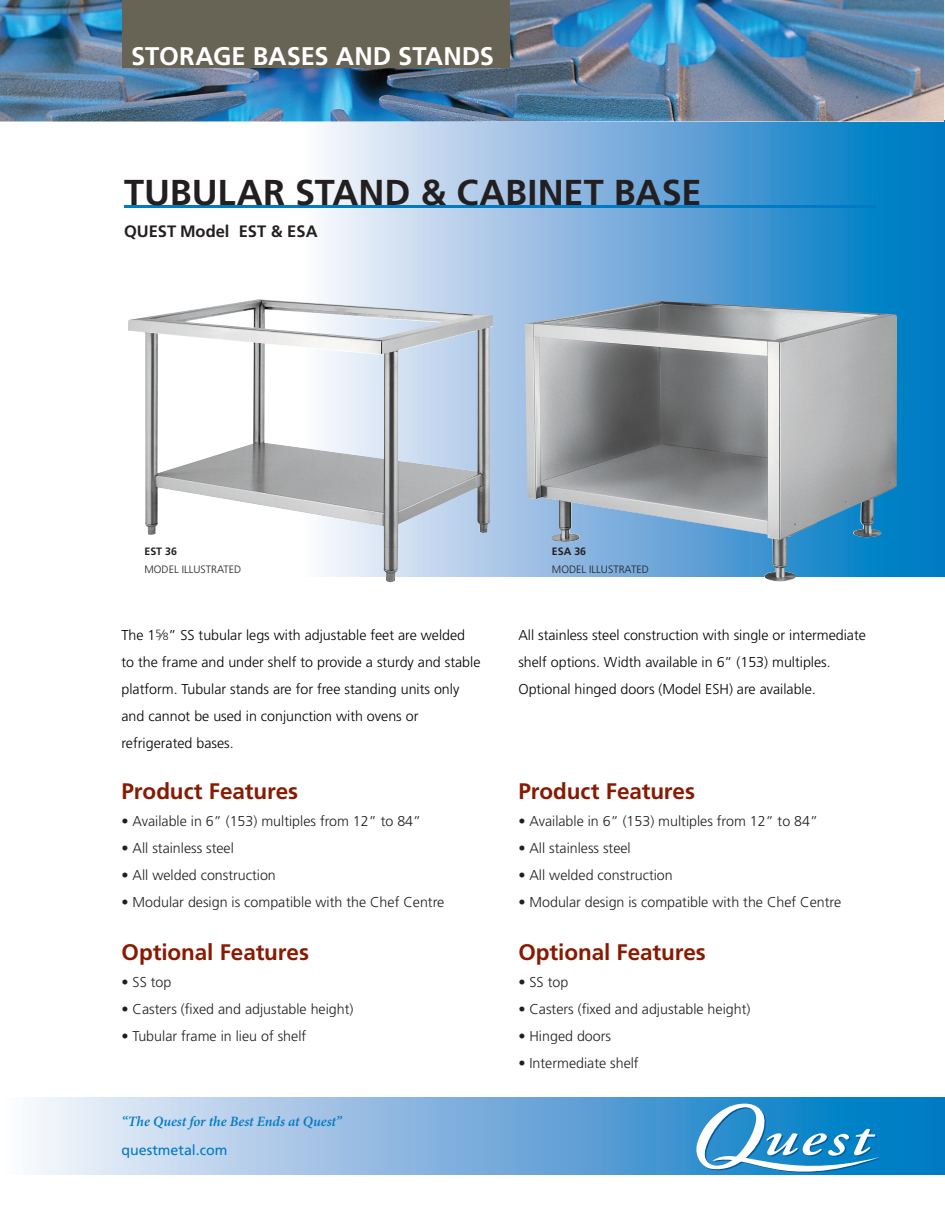
<style>
.page{position:relative;width:945px;height:1215px;background:#fff}
.page>*{position:absolute;margin:0;border:0;box-sizing:border-box;transform-origin:0 0}
.t1{font:700 36px "Frutiger";color:#231f20}
.PAGENAME-1_BOLD_17_2{font:700 25.5px "Frutiger";letter-spacing:-.005em;color:#fff}
.subhead{font:700 22.5px "Frutiger";letter-spacing:-.005em;color:#891a02}
.Mode{font:700 16.5px "Frutiger";color:#231f20}
.Body_9_5pt{font:300 14.25px "Frutiger";color:#231f20}
.Intro_Text{font:300 14.25px/27px "Frutiger";color:#000}
.Body_9_5pt-2{font:italic 600 14.25px "Minion Pro";letter-spacing:-.005em;color:#007ac2}
.Body_9_5pt-3{font:14.25px "Frutiger";color:#007ac2}
.Body_9_5pt-4{font:300 10.65px/18px "Frutiger";color:#231f20}
.s1{font-weight:700}
.s2{color:#231f20}
.s3{font-size:10.5px;color:#231f20}
</style>
<div class="page">
<div style="left:301px;top:120px;width:644px;height:456px;background:linear-gradient(to right,#fff3fb,#0071c0)"></div>
<img style="left:0;top:0;width:943px;height:121px">
<div style="left:0;top:1098px;width:945px;height:76px;background:linear-gradient(to right,#fff3fb,#0070bf)"></div>
<svg style="left:696px;top:1104px;width:186px;height:69px"></svg>
<hr style="left:124px;top:205px;width:752px;height:3px;background:#007ac2">
<div style="left:122px;top:0;width:388px;height:67px;background:#676355"></div>
<img style="left:128px;top:299px;width:365px;height:283px">
<img style="left:524px;top:301px;width:373px;height:280px">
<p class="PAGENAME-1_BOLD_17_2" style="left:131px;top:41px;width:364px">STORAGE BASES AND STANDS</p>
<p class="t1" style="left:124px;top:171px;width:579px">TUBULAR STAND &amp; CABINET BASE</p>
<p class="Mode" style="left:124px;top:221px;width:195px">QUEST Model EST &amp; ESA</p>
<p class="Body_9_5pt-4" style="left:144px;top:543px;width:98px"><span class="s1">EST 36<br></span>MODEL ILLUSTRATED</p>
<p class="Body_9_5pt-4" style="left:552px;top:543px;width:98px"><span class="s1">ESA 36<br></span>MODEL ILLUSTRATED</p>
<p class="Intro_Text" style="left:122px;top:622px;width:360px">The 1<sup>5</sup><span class="s2">⁄</span><span class="s3">8</span>” SS tubular legs with adjustable feet are welded to the frame and under shelf to provide a sturdy and stable platform. Tubular stands are for free standing units only and cannot be used in conjunction with ovens or refrigerated bases.</p>
<p class="Intro_Text" style="left:518px;top:622px;width:349px">All stainless steel construction with single or intermediate shelf options. Width available in 6” (153) multiples.<br>Optional hinged doors (Model ESH) are available.</p>
<p class="subhead" style="left:122px;top:778px;width:178px">Product Features</p>
<p class="Body_9_5pt" style="left:122px;top:814px;width:301px">• Available in 6” (153) multiples from 12” to 84”</p>
<p class="Body_9_5pt" style="left:122px;top:841px;width:114px">• All stainless steel</p>
<p class="Body_9_5pt" style="left:122px;top:868px;width:156px">• All welded construction</p>
<p class="Body_9_5pt" style="left:122px;top:895px;width:324px">• Modular design is compatible with the Chef Centre</p>
<p class="subhead" style="left:122px;top:939px;width:189px">Optional Features</p>
<p class="Body_9_5pt" style="left:122px;top:974px;width:51px">• SS top</p>
<p class="Body_9_5pt" style="left:122px;top:1001px;width:234px">• Casters (fixed and adjustable height)</p>
<p class="Body_9_5pt" style="left:122px;top:1028px;width:186px">• Tubular frame in lieu of shelf</p>
<p class="subhead" style="left:518px;top:778px;width:178px">Product Features</p>
<p class="Body_9_5pt" style="left:518px;top:814px;width:301px">• Available in 6” (153) multiples from 12” to 84”</p>
<p class="Body_9_5pt" style="left:518px;top:841px;width:114px">• All stainless steel</p>
<p class="Body_9_5pt" style="left:518px;top:868px;width:156px">• All welded construction</p>
<p class="Body_9_5pt" style="left:518px;top:895px;width:324px">• Modular design is compatible with the Chef Centre</p>
<p class="subhead" style="left:518px;top:939px;width:189px">Optional Features</p>
<p class="Body_9_5pt" style="left:518px;top:974px;width:51px">• SS top</p>
<p class="Body_9_5pt" style="left:518px;top:1001px;width:234px">• Casters (fixed and adjustable height)</p>
<p class="Body_9_5pt" style="left:518px;top:1028px;width:94px">• Hinged doors</p>
<p class="Body_9_5pt" style="left:518px;top:1055px;width:122px">• Intermediate shelf</p>
<p class="Body_9_5pt-2" style="left:122px;top:1111px;width:222px">“The Quest for the Best Ends at Quest”</p>
<p class="Body_9_5pt-3" style="left:122px;top:1141px;width:108px">questmetal.com</p>
</div>
